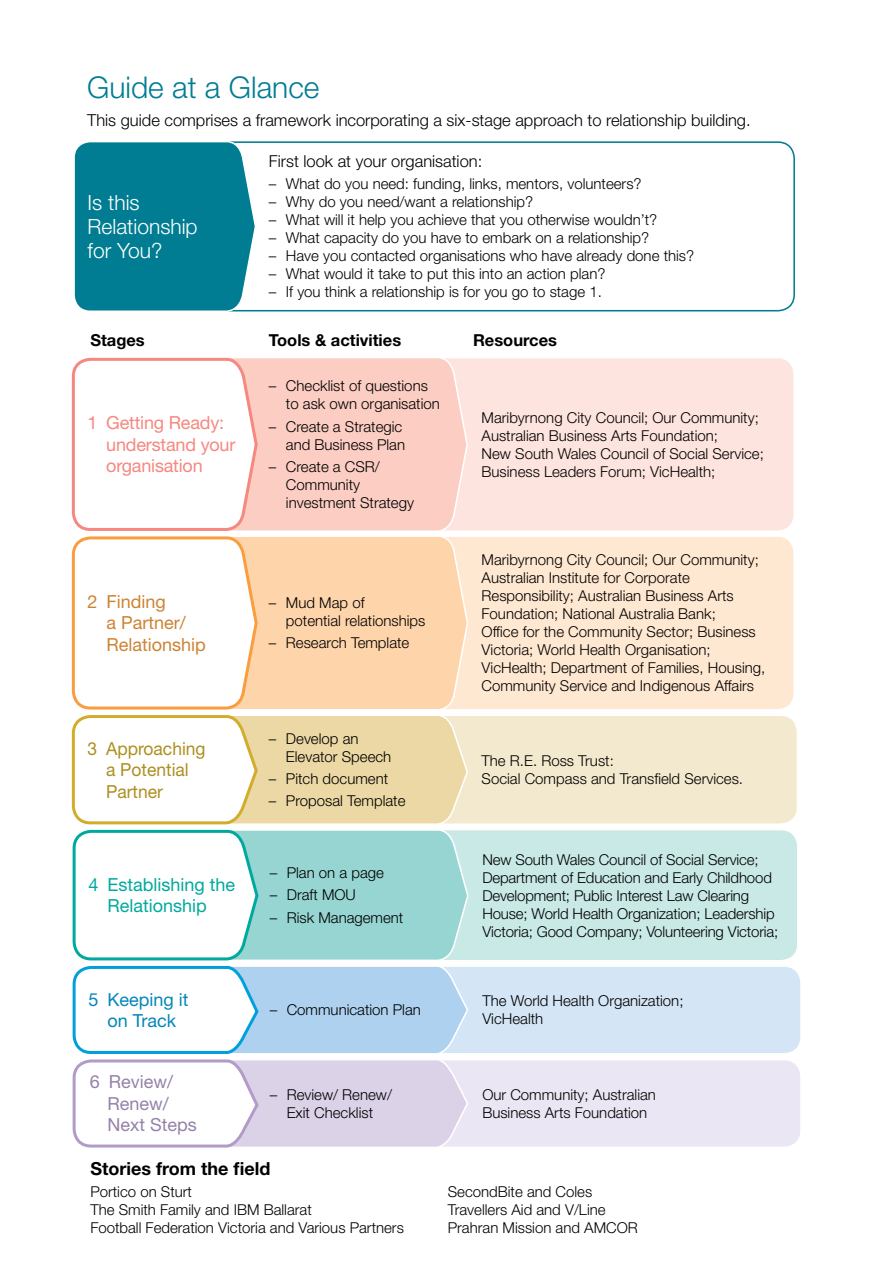
<style>
.page{position:relative;width:893px;height:1263px;background:#fff}
.page>*{position:absolute;margin:0;border:0;box-sizing:border-box;transform-origin:0 0}
.t1{font:300 30px "Helvetica Neue LT Std";color:#007d92}
.t2{font:300 21px/24px "Helvetica Neue LT Std";color:#fff}
.t3{font:18px/21.6px "Helvetica Neue LT Std";letter-spacing:-.01em;color:#f5887f}
.t4{font:18px/21.6px "Helvetica Neue LT Std";color:#ad8f21}
.t5{font:18px/21.6px "Helvetica Neue LT Std";color:#cd8333}
.t6{font:18px/21.6px "Helvetica Neue LT Std";color:#00a99d;text-align:center}
.t7{font:18px/21.6px "Helvetica Neue LT Std";color:#9482a9}
.t8{font:700 18px "Helvetica Neue LT Std";color:#000}
.t9{font:18px/21.6px "Helvetica Neue LT Std";color:#0487b8;text-align:center}
.t10{font:300 16.5px "Helvetica Neue LT Std";color:#000}
.t11{font:700 16.5px "Helvetica Neue LT Std";color:#000}
.t12{font:300 15px/18px "Helvetica Neue LT Std";color:#000}
</style>
<div class="page">
<div style="left:73px;top:1059px;width:173px;height:88px;border:3px solid #b19bc9;border-radius:17px"></div>
<div style="left:73px;top:966px;width:173px;height:88px;border:3px solid #00a0dc;border-radius:17px"></div>
<div style="left:73px;top:830px;width:173px;height:130px;border:3px solid #00a99d;border-radius:17px"></div>
<svg style="left:161px;top:716px;width:640px;height:432px;background:#d7e4e2"></svg>
<div style="left:73px;top:716px;width:170px;height:107px;background:#fff;border-radius:17px"></div>
<div style="left:72px;top:715px;width:173px;height:109px;border:3px solid #d2ac2b;border-radius:17px"></div>
<div style="left:469px;top:537px;width:325px;height:172px;background:#ffe8d1"></div>
<svg style="left:170px;top:537px;width:299px;height:173px;background:#fdd6ad"></svg>
<div style="left:73px;top:538px;width:170px;height:170px;background:#fff;border-radius:17px"></div>
<div style="left:72px;top:536px;width:173px;height:173px;border:3px solid #f99d3e;border-radius:17px"></div>
<div style="left:469px;top:358px;width:325px;height:173px;background:#fde4de"></div>
<svg style="left:231px;top:141px;width:564px;height:171px"></svg>
<svg style="left:191px;top:357px;width:278px;height:174px;background:#fbcec5"></svg>
<div style="left:73px;top:359px;width:170px;height:170px;background:#fff;border-radius:17px"></div>
<div style="left:72px;top:358px;width:173px;height:173px;border:3px solid #f5887f;border-radius:17px"></div>
<div style="left:74px;top:142px;width:169px;height:169px;background:#007d92;border-radius:16px"></div>
<div style="left:73px;top:141px;width:170px;height:171px;border:2px solid #fff;border-radius:16px"></div>
<h1 class="t1" style="left:87px;top:69px;width:234px">Guide at a Glance</h1>
<p class="t10" style="left:87px;top:111px;width:665px">This guide comprises a framework incorporating a six-stage approach to relationship building.</p>
<h2 class="t2" style="left:88px;top:190px;width:112px">Is this<br>Relationship for You?</h2>
<p class="t10" style="left:269px;top:151px;width:215px">First look at your organisation:</p>
<p class="t12" style="left:269px;top:175px;width:374px">– What do you need: funding, links, mentors, volunteers?</p>
<p class="t12" style="left:269px;top:193px;width:266px">– Why do you need/want a relationship?</p>
<p class="t12" style="left:269px;top:211px;width:390px">– What will it help you achieve that you otherwise wouldn’t?</p>
<p class="t12" style="left:269px;top:229px;width:382px">– What capacity do you have to embark on a relationship?</p>
<p class="t12" style="left:269px;top:247px;width:427px">– Have you contacted organisations who have already done this?</p>
<p class="t12" style="left:269px;top:265px;width:338px">– What would it take to put this into an action plan?</p>
<p class="t12" style="left:269px;top:283px;width:334px">– If you think a relationship is for you go to stage 1.</p>
<p class="t11" style="left:90px;top:330px;width:56px">Stages</p>
<p class="t11" style="left:269px;top:330px;width:134px">Tools &amp; activities</p>
<p class="t11" style="left:473px;top:330px;width:86px">Resources</p>
<p class="t3" style="left:106px;top:412px;width:131px;text-indent:-19px">1 Getting Ready: understand your organisation</p>
<p class="t12" style="left:286px;top:377px;width:155px;text-indent:-17px">– Checklist of questions to ask own organisation</p>
<p class="t12" style="left:269px;top:417px;width:138px;text-align:right">– Create a Strategic and Business Plan</p>
<p class="t12" style="left:286px;top:457px;width:130px;text-indent:-17px">– Create a CSR/<br>Community investment Strategy</p>
<p class="t5" style="left:107px;top:590px;width:101px;text-indent:-19px">2 Finding<br>a Partner/<br>Relationship</p>
<p class="t4" style="left:106px;top:737px;width:101px;text-indent:-18px">3 Approaching a Potential<br>Partner</p>
<p class="t6" style="left:88px;top:873px;width:148px">4 Establishing the<br>Relationship</p>
<p class="t9" style="left:88px;top:988px;width:102px">5 Keeping it on Track</p>
<p class="t7" style="left:107px;top:1071px;width:91px;text-indent:-18px">6 Review/<br>Renew/<br>Next Steps</p>
<p class="t12" style="left:286px;top:593px;width:141px;text-indent:-17px">– Mud Map of<br>potential relationships</p>
<p class="t12" style="left:269px;top:634px;width:142px">– Research Template</p>
<p class="t12" style="left:286px;top:729px;width:107px;text-indent:-17px">– Develop an<br>Elevator Speech</p>
<p class="t12" style="left:269px;top:769px;width:121px">– Pitch document</p>
<p class="t12" style="left:269px;top:792px;width:138px">– Proposal Template</p>
<p class="t12" style="left:270px;top:863px;width:116px">– Plan on a page</p>
<p class="t12" style="left:270px;top:886px;width:88px">– Draft MOU</p>
<p class="t12" style="left:270px;top:908px;width:135px">– Risk Management</p>
<p class="t12" style="left:270px;top:1000px;width:153px">– Communication Plan</p>
<p class="t12" style="left:270px;top:1085px;width:124px;text-align:center">– Review/ Renew/<br>Exit Checklist</p>
<p class="t12" style="left:482px;top:408px;width:284px">Maribyrnong City Council; Our Community; Australian Business Arts Foundation;<br>New South Wales Council of Social Service; Business Leaders Forum; VicHealth;</p>
<p class="t12" style="left:482px;top:551px;width:285px">Maribyrnong City Council; Our Community; Australian Institute for Corporate Responsibility; Australian Business Arts Foundation; National Australia Bank;<br>Office for the Community Sector; Business Victoria; World Health Organisation; VicHealth; Department of Families, Housing, Community Service and Indigenous Affairs</p>
<p class="t12" style="left:482px;top:751px;width:263px">The R.E. Ross Trust:<br>Social Compass and Transfield Services.</p>
<p class="t12" style="left:482px;top:850px;width:298px">New South Wales Council of Social Service; Department of Education and Early Childhood Development; Public Interest Law Clearing House; World Health Organization; Leadership Victoria; Good Company; Volunteering Victoria;</p>
<p class="t12" style="left:482px;top:992px;width:203px">The World Health Organization;<br>VicHealth</p>
<p class="t12" style="left:482px;top:1085px;width:175px">Our Community; Australian<br>Business Arts Foundation</p>
<p class="t8" style="left:90px;top:1157px;width:181px">Stories from the field</p>
<p class="t12" style="left:90px;top:1182px;width:315px">Portico on Sturt<br>The Smith Family and IBM Ballarat<br>Football Federation Victoria and Various Partners</p>
<p class="t12" style="left:448px;top:1182px;width:192px">SecondBite and Coles<br>Travellers Aid and V/Line<br>Prahran Mission and AMCOR</p>
</div>
